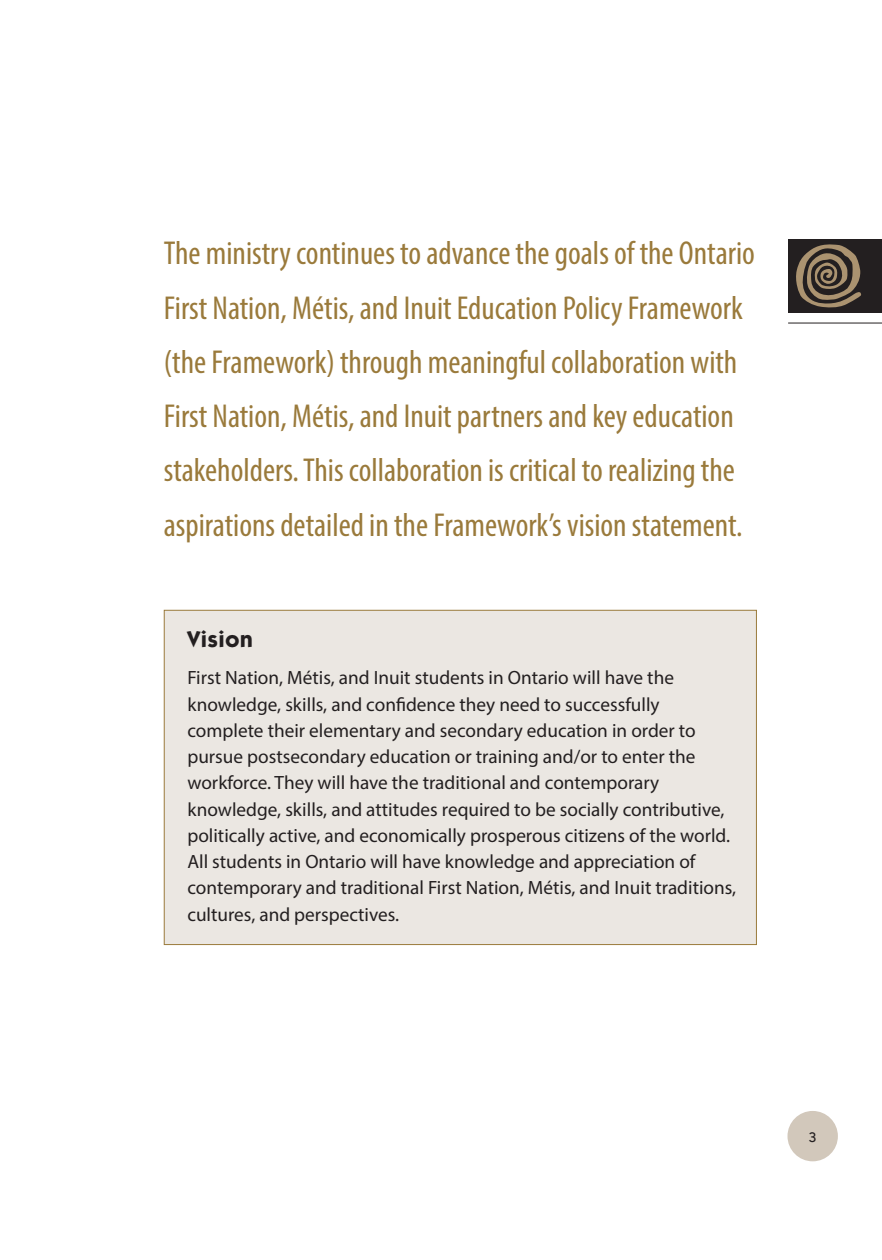
<style>
.page{position:relative;width:882px;height:1260px;background:#fff}
.page>*{position:absolute;margin:0;border:0;box-sizing:border-box;transform-origin:0 0}
.t1{font:condensed 33.25px/54.2px "Myriad Pro";color:#9a7a3b}
.t2{font:700 22.75px "Itc Kabel";letter-spacing:.03em;color:#231f20}
.t3{font:19.25px/26.2px "Myriad Pro";color:#231f20}
.t4{font:500 14px "Itc Kabel";color:#231f20}
</style>
<div class="page">
<hr style="left:788px;top:323px;width:94px;height:1px;background:#231f20">
<div style="left:788px;top:239px;width:94px;height:73px;background:#231f20"></div>
<svg style="left:796px;top:244px;width:65px;height:64px"></svg>
<div style="left:787px;top:1111px;width:51px;height:50px;background:#d2c8bb;border-radius:50%"></div>
<div style="left:164px;top:610px;width:593px;height:335px;background:#ebe7e2;border:1px solid #9a7a3b"></div>
<p class="t1" style="left:164px;top:226px;width:593px">The ministry continues to advance the goals of the Ontario First Nation, Métis, and Inuit Education Policy Framework (the Framework) through meaningful collaboration with First Nation, Métis, and Inuit partners and key education stakeholders. This collaboration is critical to realizing the aspirations detailed in the Framework’s vision statement.</p>
<h1 class="t2" style="left:187px;top:625px;width:67px">Vision</h1>
<p class="t3" style="left:187px;top:664px;width:550px">First Nation, Métis, and Inuit students in Ontario will have the knowledge, skills, and confidence they need to successfully complete their elementary and secondary education in order to pursue postsecondary education or training and/or to enter the workforce. They will have the traditional and contemporary knowledge, skills, and attitudes required to be socially contributive, politically active, and economically prosperous citizens of the world.<br>All students in Ontario will have knowledge and appreciation of contemporary and traditional First Nation, Métis, and Inuit traditions, cultures, and perspectives.</p>
<p class="t4" style="left:809px;top:1129px;width:9px">3</p>
</div>
